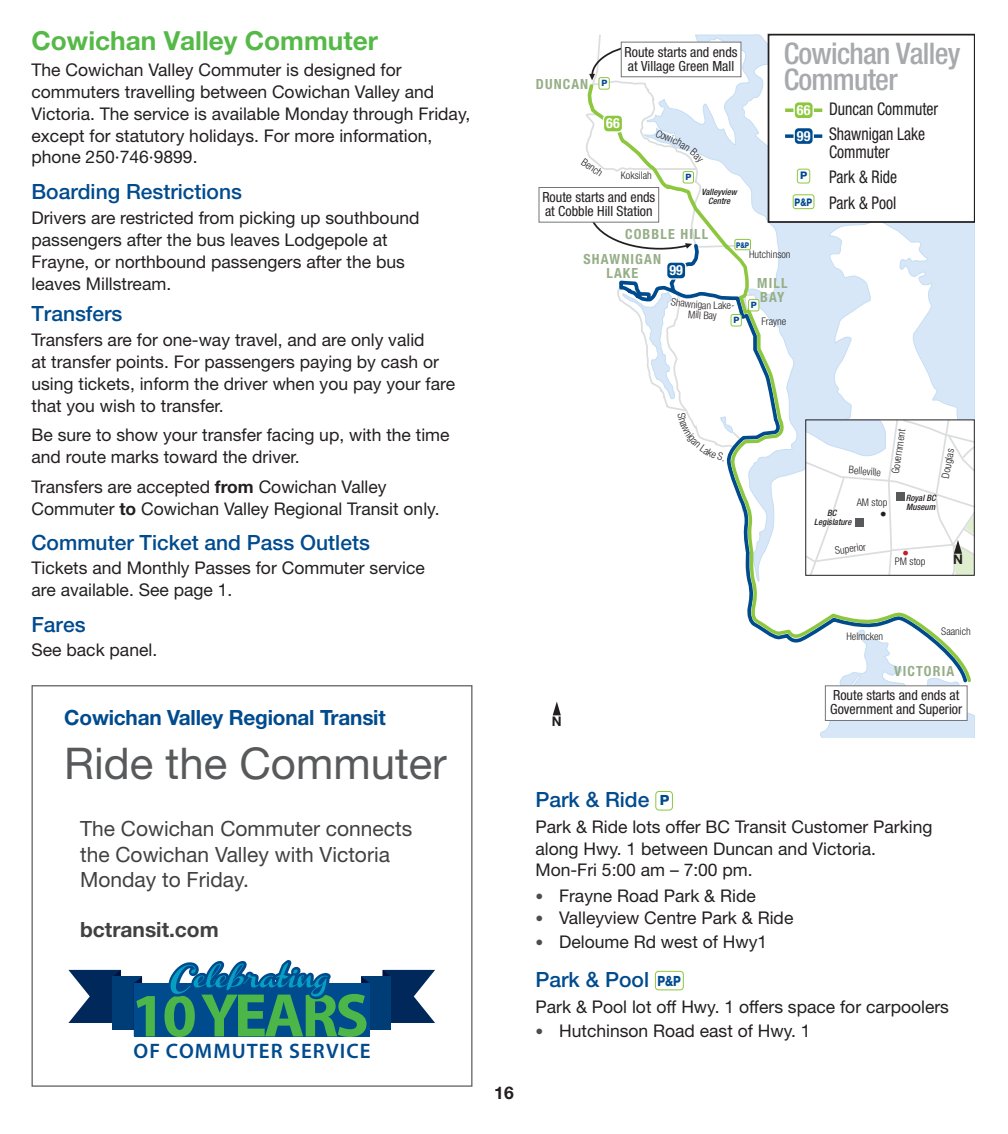
<style>
.page{position:relative;width:1008px;height:1134px;background:#fff}
.page>*{position:absolute;margin:0;border:0;box-sizing:border-box;transform-origin:0 0}
.t1{font:700 61.95px "Myriad Pro";letter-spacing:-.05em;color:#4cb748}
.t2{font:43.75px "Helvetica Neue LT Std";color:#58595b}
.t3{font:500 condensed 29.75px/26.2px "Helvetica Neue LT Std";letter-spacing:-.025em;color:#a7a9ac}
.t4{font:700 26.25px "Helvetica Neue LT Std";color:#55b947}
.t5{font:22.75px "Myriad Pro";color:#231f20}
.t6{font:22.75px "Myriad Pro";color:#bf1e2d}
.t7{font:500 21px "Helvetica Neue LT Std";color:#004b8e}
.t8{font:21px/25.4px "Helvetica Neue LT Std";color:#414142}
.t9{font:700 21px "Helvetica Neue LT Std";letter-spacing:-.01em;color:#004b8e}
.t10{font:600 21px "Myriad Pro";letter-spacing:.05em;color:#004b8e}
.t11{font:700 21px "Helvetica Neue LT Std";color:#414142}
.t12{font:17.5px/21.9px "Helvetica Neue LT Std";color:#231f20}
.t13{font:condensed 17.5px/25.4px "Helvetica Neue LT Std";color:#231f20;scale:.9 1}
.t14{font:700 17.5px "Helvetica Neue LT Std";color:#231f20}
.t15{font:condensed 14px/14px "Helvetica Neue LT Std";color:#231f20}
.t16{font:700 condensed 14px/14px "Helvetica Neue LT Std";letter-spacing:.08em;color:#96af88}
.t17{font:700 condensed 14px/25.9px "Helvetica Neue LT Std";color:#fff}
.t18{font:700 13.3px "Helvetica Neue LT Std";color:#231f20}
.t19{font:300 condensed 10.5px "Helvetica Neue LT Std";color:#231f20}
.t20{font:800 10.5px "Helvetica Neue LT Std";color:#004b8e;scale:.8 1}
.t21{font:800 10.5px "Helvetica Neue LT Std";color:#004b8e}
.t22{font:italic 500 condensed 8.75px/8.8px "Helvetica Neue LT Std";color:#231f20;text-align:center}
.t23{font:800 8.75px "Helvetica Neue LT Std";color:#004b8e}
.t24{font:800 7.88px "Helvetica Neue LT Std";color:#004b8e;scale:.8 1}
.s1{font-weight:700}
.s2{font-weight:800;font-size:14.17px}
.s3{font-size:15.75px;color:#4d4d4f}
</style>
<div class="page">
<svg style="left:753px;top:34px;width:222px;height:384px;fill:#d7e7f7"></svg>
<svg style="left:552px;top:685px;width:423px;height:52px"></svg>
<svg style="left:727px;top:274px;width:243px;height:204px"></svg>
<svg style="left:731px;top:294px;width:242px;height:391px"></svg>
<div style="left:749px;top:299px;width:10px;height:12px;background:#fff;border-radius:2px"></div>
<div style="left:748px;top:299px;width:11px;height:12px;border:1px solid #8dc73f;border-radius:2px"></div>
<div style="left:769px;top:35px;width:206px;height:187px;background:#fff"></div>
<div style="left:768px;top:34px;width:207px;height:189px;border:2px solid #231f20"></div>
<svg style="left:785px;top:108px;width:37px;height:4px"></svg>
<div style="left:794px;top:102px;width:19px;height:17px;background:#8dc73f;border-radius:4px"></div>
<div style="left:794px;top:101px;width:20px;height:18px;border:1px solid #fff;border-radius:4px"></div>
<svg style="left:785px;top:134px;width:37px;height:4px"></svg>
<div style="left:794px;top:128px;width:19px;height:17px;background:#004b8e;border-radius:4px"></div>
<div style="left:794px;top:127px;width:20px;height:18px;border:1px solid #fff;border-radius:4px"></div>
<div style="left:797px;top:169px;width:13px;height:14px;border:1px solid #8dc73f;border-radius:2px"></div>
<div style="left:793px;top:194px;width:21px;height:15px;border:1px solid #8dc73f;border-radius:2px"></div>
<div style="left:539px;top:187px;width:120px;height:36px;border:1px solid #747578"></div>
<div style="left:825px;top:686px;width:142px;height:34px;background:#fff"></div>
<div style="left:825px;top:685px;width:143px;height:36px;border:1px solid #747578"></div>
<svg style="left:553px;top:702px;width:8px;height:13px"></svg>
<svg style="left:804px;top:418px;width:171px;height:160px"></svg>
<div style="left:655px;top:791px;width:18px;height:20px;border:1px solid #8dc73f;border-radius:3px"></div>
<div style="left:655px;top:971px;width:29px;height:19px;border:1px solid #8dc73f;border-radius:3px"></div>
<svg style="left:383px;top:970px;width:52px;height:53px"></svg>
<div style="left:361px;top:977px;width:30px;height:53px;background:#003c76"></div>
<svg style="left:361px;top:977px;width:8px;height:6px"></svg>
<svg style="left:68px;top:970px;width:53px;height:60px"></svg>
<div style="left:113px;top:977px;width:29px;height:53px;background:#003c76"></div>
<svg style="left:134px;top:977px;width:8px;height:6px"></svg>
<div style="left:134px;top:983px;width:236px;height:53px;background:#004b8e"></div>
<svg style="left:168px;top:960px;width:163px;height:37px"></svg>
<svg style="left:584px;top:34px;width:169px;height:429px"></svg>
<h3 class="t4" style="left:32px;top:25px;width:348px">Cowichan Valley Commuter</h3>
<p class="t12" style="left:32px;top:59px;width:440px">The Cowichan Valley Commuter is designed for commuters travelling between Cowichan Valley and Victoria. The service is available Monday through Friday, except for statutory holidays. For more information, phone 250·746·9899.</p>
<p class="t7" style="left:32px;top:179px;width:212px">Boarding Restrictions</p>
<p class="t12" style="left:32px;top:207px;width:390px">Drivers are restricted from picking up southbound passengers after the bus leaves Lodgepole at Frayne, or northbound passengers after the bus leaves Millstream.</p>
<p class="t7" style="left:32px;top:301px;width:93px">Transfers</p>
<p class="t12" style="left:32px;top:329px;width:425px">Transfers are for one-way travel, and are only valid<br>at transfer points. For passengers paying by cash or using tickets, inform the driver when you pay your fare that you wish to transfer.</p>
<p class="t12" style="left:32px;top:424px;width:420px">Be sure to show your transfer facing up, with the time and route marks toward the driver.</p>
<p class="t12" style="left:32px;top:475px;width:410px">Transfers are accepted <span class="s1">from</span> Cowichan Valley<br>Commuter <span class="s1">to</span> Cowichan Valley Regional Transit only.</p>
<p class="t7" style="left:32px;top:530px;width:340px">Commuter Ticket and Pass Outlets</p>
<p class="t12" style="left:32px;top:557px;width:395px">Tickets and Monthly Passes for Commuter service are available. See page 1.</p>
<p class="t7" style="left:32px;top:612px;width:56px">Fares</p>
<p class="t12" style="left:32px;top:639px;width:127px">See back panel.</p>
<p class="t9" style="left:64px;top:705px;width:323px">Cowichan Valley Regional Transit</p>
<h2 class="t2" style="left:64px;top:738px;width:384px">Ride the Commuter</h2>
<p class="t8" style="left:80px;top:816px;width:334px">The Cowichan Commuter connects the Cowichan Valley with Victoria<br>Monday to Friday.</p>
<p class="t11" style="left:80px;top:916px;width:140px">bctransit.com</p>
<h1 class="t1" style="left:131px;top:975px;width:239px">10YEARS</h1>
<p class="t10" style="left:134px;top:1038px;width:238px">OF COMMUTER SERVICE</p>
<p class="t16" style="left:536px;top:77px;width:54px">DUNCAN</p>
<p class="t23" style="left:601px;top:78px;width:7px">P</p>
<p class="t15" style="left:625px;top:45px;width:114px">Route starts and ends at Village Green Mall</p>
<p class="t17" style="left:606px;top:110px;width:15px">66</p>
<p class="t19" style="left:586px;top:156px;width:25px;rotate:34deg">Bench</p>
<p class="t19" style="left:621px;top:170px;width:32px">Koksilah</p>
<p class="t15" style="left:542px;top:190px;width:114px">Route starts and ends at Cobble Hill Station</p>
<p class="t23" style="left:686px;top:172px;width:7px">P</p>
<p class="t22" style="left:701px;top:188px;width:37px">Valleyview<br>Centre</p>
<p class="t16" style="left:625px;top:227px;width:85px">COBBLE HILL</p>
<p class="t24" style="left:736px;top:240px;width:18px">P&amp;P</p>
<h3 class="t3" style="left:784px;top:40px;width:178px">Cowichan Valley<br>Commuter</h3>
<p class="t17" style="left:797px;top:97px;width:15px">66<br>99</p>
<p class="t21" style="left:800px;top:169px;width:9px">P</p>
<p class="t20" style="left:795px;top:196px;width:23px">P&amp;P</p>
<p class="t13" style="left:829px;top:96px;width:123px">Duncan Commuter<br>Shawnigan Lake</p>
<p class="t13" style="left:829px;top:139px;width:77px">Commuter<br>Park &amp; Ride<br>Park &amp; Pool</p>
<p class="t16" style="left:583px;top:252px;width:79px;text-align:center">SHAWNIGAN<br>LAKE</p>
<p class="t17" style="left:669px;top:257px;width:15px">99</p>
<p class="t19" style="left:714px;top:299px;width:6px">L</p>
<p class="t19" style="left:713px;top:310px;width:5px">y</p>
<p class="t23" style="left:733px;top:315px;width:7px">P</p>
<p class="t19" style="left:749px;top:249px;width:43px">Hutchinson</p>
<p class="t16" style="left:757px;top:276px;width:32px">MILL<br>BAY</p>
<p class="t23" style="left:751px;top:300px;width:7px">P</p>
<p class="t19" style="left:761px;top:315px;width:26px">Frayne</p>
<p class="t18" style="left:552px;top:713px;width:11px">N</p>
<p class="t19" style="left:849px;top:464px;width:34px;rotate:5deg">Belleville</p>
<p class="t19" style="left:889px;top:473px;width:46px;rotate:-82deg">Government</p>
<p class="t19" style="left:939px;top:477px;width:31px;rotate:-80deg">Douglas</p>
<p class="t19" style="left:857px;top:497px;width:32px">AM stop</p>
<p class="t22" style="left:814px;top:509px;width:39px">BC<br>Legislature</p>
<h3 class="t5" style="left:880px;top:498px;width:8px">•</h3>
<p class="t19" style="left:834px;top:544px;width:33px;rotate:-7deg">Superior</p>
<p class="t22" style="left:906px;top:494px;width:31px;text-align:left">Royal BC<br>Museum</p>
<h3 class="t6" style="left:902px;top:537px;width:8px">•</h3>
<p class="t19" style="left:895px;top:555px;width:32px">PM stop</p>
<p class="t18" style="left:953px;top:551px;width:11px">N</p>
<p class="t19" style="left:846px;top:630px;width:38px">Helmcken</p>
<p class="t19" style="left:941px;top:626px;width:31px">Saanich</p>
<p class="t16" style="left:894px;top:663px;width:62px">VICTORIA</p>
<p class="t15" style="left:830px;top:688px;width:134px">Route starts and ends at<br>Government and Superior</p>
<p class="t14" style="left:494px;top:1082px;width:21px">16</p>
<p class="t7" style="left:536px;top:787px;width:135px">Park &amp; Ride <span class="s2">P</span></p>
<p class="t12" style="left:536px;top:815px;width:399px">Park &amp; Ride lots offer BC Transit Customer Parking along Hwy. 1 between Duncan and Victoria.<br>Mon-Fri 5:00 am – 7:00 pm.</p>
<p class="t12" style="left:536px;top:885px;width:222px"><span class="s3">•</span> Frayne Road Park &amp; Ride</p>
<p class="t12" style="left:536px;top:907px;width:259px"><span class="s3">•</span> Valleyview Centre Park &amp; Ride</p>
<p class="t12" style="left:536px;top:931px;width:233px"><span class="s3">•</span> Deloume Rd west of Hwy1</p>
<p class="t7" style="left:536px;top:967px;width:147px">Park &amp; Pool <span class="s2">P&amp;P</span></p>
<p class="t12" style="left:536px;top:995px;width:415px">Park &amp; Pool lot off Hwy. 1 offers space for carpoolers</p>
<p class="t12" style="left:536px;top:1020px;width:277px"><span class="s3">•</span> Hutchinson Road east of Hwy. 1</p>
</div>
